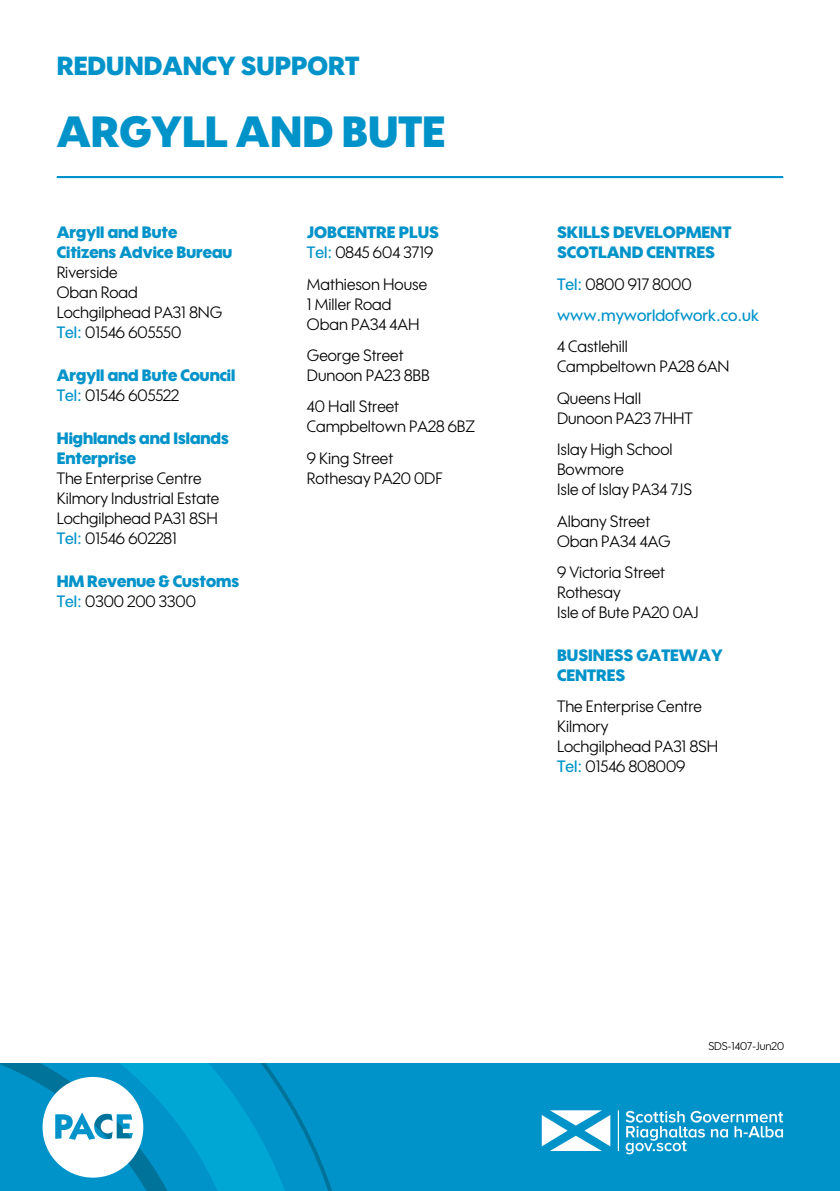
<style>
.page{position:relative;width:840px;height:1191px;background:#fff}
.page>*{position:absolute;margin:0;border:0;box-sizing:border-box;transform-origin:0 0}
.t1{font:900 42.4px "Wes FY";color:#0093c9}
.t2{font:900 25.4px "Wes FY";color:#0093c9}
.General_Body_Text{font:16px/20px "Wes FY";color:#000}
.Head_bold_caps{font:16px/20px "Wes FY";color:#000}
.Head_bold_caps-2{font:900 16px/20px "Wes FY";color:#0093c9}
.URL_etc{font:500 16px "Wes FY";color:#0093c9}
.t3{font:11px "Wes FY";color:#000}
.s1{font-weight:900;color:#0093c9}
.s2{font-weight:500;color:#0093c9}
.s3{font-weight:500}
.s4{font-weight:400;color:#000}
</style>
<div class="page">
<hr style="left:57px;top:176px;width:725px;height:2px;background:#0093c9">
<div style="left:0;top:1063px;width:839px;height:128px;background:#0093c9"></div>
<svg style="left:312px;top:1141px;width:20px;height:50px"></svg>
<svg style="left:0;top:1063px;width:312px;height:128px"></svg>
<hr style="left:617px;top:1110px;width:1px;height:41px;background:#fff">
<svg style="left:541px;top:1110px;width:69px;height:41px"></svg>
<svg style="left:625px;top:1110px;width:157px;height:44px"></svg>
<p class="t2" style="left:57px;top:50px;width:304px">REDUNDANCY SUPPORT</p>
<p class="t1" style="left:57px;top:106px;width:389px">ARGYLL AND BUTE</p>
<p class="Head_bold_caps" style="left:57px;top:222px;width:177px"><span class="s1">Argyll and Bute<br>Citizens Advice Bureau<br></span>Riverside<br>Oban Road<br>Lochgilphead PA31 8NG<br><span class="s2">Tel:</span> 01546 605550</p>
<p class="Head_bold_caps-2" style="left:57px;top:365px;width:180px">Argyll and Bute Council<br><span class="s3">Tel:</span> <span class="s4">01546 605522</span></p>
<p class="Head_bold_caps" style="left:57px;top:428px;width:173px"><span class="s1">Highlands and Islands<br>Enterprise<br></span>The Enterprise Centre<br>Kilmory Industrial Estate<br>Lochgilphead PA31 8SH<br><span class="s2">Tel:</span> 01546 602281</p>
<p class="Head_bold_caps-2" style="left:57px;top:570px;width:184px">HM Revenue &amp; Customs<br><span class="s3">Tel:</span> <span class="s4">0300 200 3300</span></p>
<p class="Head_bold_caps-2" style="left:307px;top:222px;width:133px">JOBCENTRE PLUS<br><span class="s3">Tel:</span> <span class="s4">0845 604 3719</span></p>
<p class="General_Body_Text" style="left:307px;top:274px;width:122px">Mathieson House<br>1 Miller Road<br>Oban PA34 4AH</p>
<p class="General_Body_Text" style="left:307px;top:345px;width:124px">George Street<br>Dunoon PA23 8BB</p>
<p class="General_Body_Text" style="left:307px;top:396px;width:170px">40 Hall Street<br>Campbeltown PA28 6BZ</p>
<p class="General_Body_Text" style="left:307px;top:448px;width:137px">9 King Street<br>Rothesay PA20 0DF</p>
<p class="Head_bold_caps-2" style="left:556px;top:222px;width:175px">SKILLS DEVELOPMENT<br>SCOTLAND CENTRES</p>
<p class="General_Body_Text" style="left:556px;top:274px;width:136px"><span class="s2">Tel:</span> 0800 917 8000</p>
<p class="URL_etc" style="left:556px;top:305px;width:203px">www.myworldofwork.co.uk</p>
<p class="General_Body_Text" style="left:556px;top:336px;width:174px">4 Castlehill<br>Campbeltown PA28 6AN</p>
<p class="General_Body_Text" style="left:556px;top:388px;width:137px">Queens Hall<br>Dunoon PA23 7HHT</p>
<p class="General_Body_Text" style="left:556px;top:439px;width:136px">Islay High School<br>Bowmore<br>Isle of Islay PA34 7JS</p>
<p class="General_Body_Text" style="left:556px;top:510px;width:115px">Albany Street<br>Oban PA34 4AG</p>
<p class="General_Body_Text" style="left:556px;top:562px;width:143px">9 Victoria Street<br>Rothesay<br>Isle of Bute PA20 0AJ</p>
<p class="Head_bold_caps-2" style="left:556px;top:644px;width:167px">BUSINESS GATEWAY<br>CENTRES</p>
<p class="General_Body_Text" style="left:556px;top:696px;width:162px">The Enterprise Centre<br>Kilmory<br>Lochgilphead PA31 8SH<br><span class="s2">Tel:</span> 01546 808009</p>
<p class="t3" style="left:708px;top:1039px;width:77px">SDS-1407-Jun20</p>
</div>
